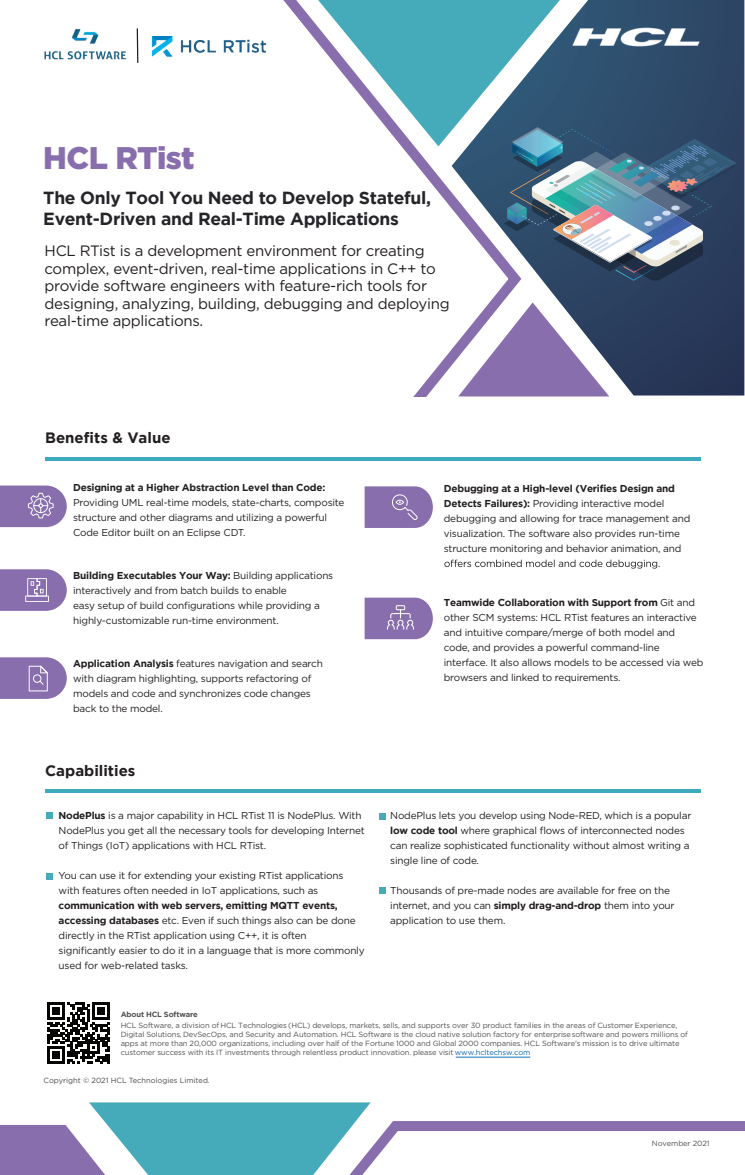
<style>
.page{position:relative;width:745px;height:1175px;background:#fff}
.page>*{position:absolute;margin:0;border:0;box-sizing:border-box;transform-origin:0 0}
.t1{font:900 31.25px "Gotham";letter-spacing:-.02em;color:#896eae}
.t2{font:700 17.5px/21.2px "Gotham";letter-spacing:-.02em;color:#252429}
.t3{font:15px/17.5px "Gotham";letter-spacing:-.02em;color:#231f20}
.t4{font:700 15px "Gotham";color:#231f20}
.t5{font:10px/15px "Gotham";letter-spacing:-.02em;color:#231f20}
.t6{font:700 10px "Gotham";letter-spacing:-.02em;color:#231f20}
.t7{font:7.5px/9px "Gotham";letter-spacing:-.02em;color:#545251}
.t8{font:7.5px "Gotham";color:#4b4a4a}
.t9{font:700 7.5px "Gotham";letter-spacing:-.02em;color:#545251}
.s1{font-weight:700}
.s2{color:#116aad}
</style>
<div class="page">
<svg style="left:543px;top:0;width:200px;height:395px"></svg>
<svg style="left:46px;top:812px;width:6px;height:6px"></svg>
<svg style="left:46px;top:873px;width:6px;height:6px"></svg>
<svg style="left:379px;top:813px;width:6px;height:6px"></svg>
<svg style="left:379px;top:887px;width:6px;height:6px"></svg>
<svg style="left:283px;top:0;width:237px;height:396px"></svg>
<svg style="left:318px;top:0;width:241px;height:146px;fill:#45abba"></svg>
<svg style="left:458px;top:302px;width:151px;height:94px"></svg>
<svg style="left:370px;top:1121px;width:374px;height:45px"></svg>
<svg style="left:0;top:1102px;width:370px;height:72px"></svg>
<svg style="left:47px;top:1002px;width:63px;height:61px"></svg>
<hr style="left:455px;top:1056px;width:75px;height:1px;background:#1074bc">
<hr style="left:45px;top:789px;width:654px;height:3px;background:#3dabbb">
<svg style="left:136px;top:28px;width:3px;height:35px"></svg>
<svg style="left:444px;top:559px;width:215px;height:9px"></svg>
<hr style="left:45px;top:457px;width:654px;height:3px;background:#3dabbb">
<svg style="left:0;top:485px;width:67px;height:42px"></svg>
<svg style="left:0;top:569px;width:67px;height:41px"></svg>
<svg style="left:0;top:657px;width:67px;height:41px"></svg>
<svg style="left:364px;top:486px;width:68px;height:42px"></svg>
<svg style="left:364px;top:597px;width:68px;height:42px"></svg>
<svg style="left:503px;top:127px;width:233px;height:154px"></svg>
<img style="left:44px;top:28px;width:82px;height:32px">
<img style="left:151px;top:36px;width:116px;height:21px">
<img style="left:527px;top:1px;width:216px;height:72px">
<h1 class="t1" style="left:43px;top:136px;width:153px">HCL RTist</h1>
<h2 class="t2" style="left:43px;top:186px;width:389px">The Only Tool You Need to Develop Stateful,<br>Event-Driven and Real-Time Applications</h2>
<p class="t3" style="left:45px;top:242px;width:406px">HCL RTist is a development environment for creating complex, event-driven, real-time applications in C++ to provide software engineers with feature-rich tools for designing, analyzing, building, debugging and deploying real-time applications.</p>
<h3 class="t4" style="left:45px;top:429px;width:127px">Benefits &amp; Value</h3>
<p class="t6" style="left:73px;top:482px;width:253px">Designing at a Higher Abstraction Level than Code:</p>
<p class="t5" style="left:73px;top:495px;width:273px">Providing UML real-time models, state-charts, composite structure and other diagrams and utilizing a powerful<br>Code Editor built on an Eclipse CDT.</p>
<p class="t5" style="left:73px;top:567px;width:261px"><span class="s1">Building Executables Your Way:</span> Building applications interactively and from batch builds to enable<br>easy setup of build configurations while providing a highly-customizable run-time environment.</p>
<p class="t5" style="left:73px;top:655px;width:251px"><span class="s1">Application Analysis</span> features navigation and search with diagram highlighting, supports refactoring of models and code and synchronizes code changes back to the model.</p>
<h3 class="t4" style="left:45px;top:761px;width:92px">Capabilities</h3>
<p class="t5" style="left:59px;top:807px;width:307px"><span class="s1">NodePlus</span> is a major capability in HCL RTist 11 is NodePlus. With<br>NodePlus you get all the necessary tools for developing Internet of Things (IoT) applications with HCL RTist.</p>
<p class="t5" style="left:59px;top:867px;width:286px">You can use it for extending your existing RTist applications with features often needed in IoT applications, such as</p>
<p class="t5" style="left:59px;top:897px;width:307px"><span class="s1">communication with web servers, emitting MQTT events, accessing databases</span> etc. Even if such things also can be done directly in the RTist application using C++, it is often significantly easier to do it in a language that is more commonly used for web-related tasks.</p>
<p class="t5" style="left:443px;top:480px;width:248px"><span class="s1">Debugging at a High-level (Verifies Design and Detects Failures):</span> Providing interactive model debugging and allowing for trace management and visualization. The software also provides run-time structure monitoring and behavior animation, and</p>
<p class="t5" style="left:443px;top:594px;width:261px"><span class="s1">Teamwide Collaboration with Support from</span> Git and other SCM systems: HCL RTist features an interactive and intuitive compare/merge of both model and code, and provides a powerful command-line interface. It also allows models to be accessed via web browsers and linked to requirements.</p>
<p class="t5" style="left:390px;top:807px;width:302px">NodePlus lets you develop using Node-RED, which is a popular <span class="s1">low code tool</span> where graphical flows of interconnected nodes can realize sophisticated functionality without almost writing a single line of code.</p>
<p class="t5" style="left:390px;top:882px;width:286px">Thousands of pre-made nodes are available for free on the internet, and you can <span class="s1">simply drag-and-drop</span> them into your application to use them.</p>
<p class="t9" style="left:121px;top:1009px;width:78px">About HCL Software</p>
<p class="t7" style="left:121px;top:1020px;width:568px">HCL Software, a division of HCL Technologies (HCL) develops, markets, sells, and supports over 30 product families in the areas of Customer Experience, Digital Solutions, DevSecOps, and Security and Automation. HCL Software is the cloud native solution factory for enterprisesoftware and powers millions of apps at more than 20,000 organizations, including over half of the Fortune 1000 and Global 2000 companies. HCL Software's mission is to drive ultimate customer success with its IT investments through relentless product innovation. please visit <span class="s2">www.hcltechsw.com</span></p>
<p class="t7" style="left:356px;top:1046px;width:3px">.</p>
<p class="t8" style="left:44px;top:1074px;width:168px">Copyright © 2021 HCL Technologies Limited.</p>
<p class="t7" style="left:651px;top:1138px;width:59px">November 2021</p>
</div>
